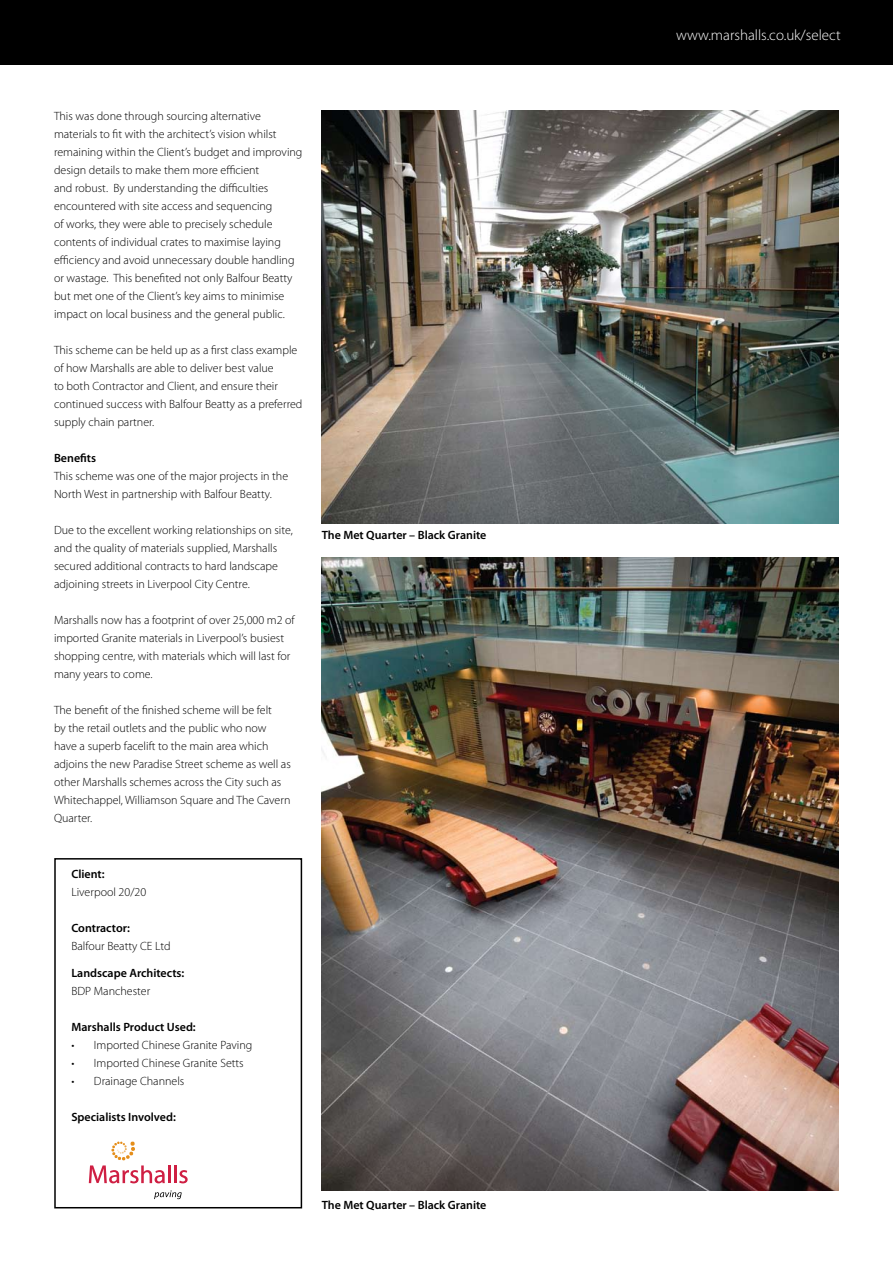
<style>
.page{position:relative;width:893px;height:1263px;background:#fff}
.page>*{position:absolute;margin:0;border:0;box-sizing:border-box;transform-origin:0 0}
.t1{font:300 15px "Myriad Pro";color:#fff}
.t2{font:300 12px/18px "Myriad Pro";color:#000}
.t3{font:600 12px "Myriad Pro";color:#000}
</style>
<div class="page">
<div style="left:0;top:0;width:893px;height:65px;background:#000"></div>
<div style="left:54px;top:858px;width:248px;height:350px;border:2px solid #000"></div>
<svg style="left:154px;top:1190px;width:28px;height:9px"></svg>
<hr style="left:168px;top:1165px;width:3px;height:18px;background:#cf1f43">
<hr style="left:174px;top:1165px;width:3px;height:18px;background:#cf1f43">
<svg style="left:179px;top:1170px;width:9px;height:13px"></svg>
<svg style="left:89px;top:1141px;width:76px;height:42px"></svg>
<img style="left:322px;top:111px;width:517px;height:412px">
<img style="left:322px;top:557px;width:517px;height:634px">
<p class="t2" style="left:54px;top:107px;width:250px">This was done through sourcing alternative materials to fit with the architect’s vision whilst remaining within the Client’s budget and improving design details to make them more efficient<br>and robust. By understanding the difficulties encountered with site access and sequencing<br>of works, they were able to precisely schedule contents of individual crates to maximise laying efficiency and avoid unnecessary double handling or wastage. This benefited not only Balfour Beatty but met one of the Client’s key aims to minimise impact on local business and the general public.</p>
<p class="t2" style="left:54px;top:341px;width:250px">This scheme can be held up as a first class example of how Marshalls are able to deliver best value<br>to both Contractor and Client, and ensure their continued success with Balfour Beatty as a preferred supply chain partner.</p>
<p class="t3" style="left:54px;top:450px;width:44px">Benefits</p>
<p class="t2" style="left:54px;top:467px;width:236px">This scheme was one of the major projects in the<br>North West in partnership with Balfour Beatty.</p>
<p class="t2" style="left:54px;top:521px;width:240px">Due to the excellent working relationships on site, and the quality of materials supplied, Marshalls secured additional contracts to hard landscape adjoining streets in Liverpool City Centre.</p>
<p class="t2" style="left:54px;top:611px;width:242px">Marshalls now has a footprint of over 25,000 m2 of imported Granite materials in Liverpool’s busiest shopping centre, with materials which will last for many years to come.</p>
<p class="t2" style="left:54px;top:701px;width:238px">The benefit of the finished scheme will be felt<br>by the retail outlets and the public who now have a superb facelift to the main area which adjoins the new Paradise Street scheme as well as other Marshalls schemes across the City such as Whitechappel, Williamson Square and The Cavern Quarter.</p>
<p class="t3" style="left:71px;top:867px;width:35px">Client:</p>
<p class="t2" style="left:71px;top:884px;width:76px">Liverpool 20/20</p>
<p class="t3" style="left:71px;top:921px;width:60px">Contractor:</p>
<p class="t2" style="left:71px;top:938px;width:101px">Balfour Beatty CE Ltd</p>
<p class="t3" style="left:71px;top:966px;width:115px">Landscape Architects:</p>
<p class="t2" style="left:71px;top:983px;width:80px">BDP Manchester</p>
<p class="t3" style="left:71px;top:1020px;width:126px">Marshalls Product Used:</p>
<p class="t2" style="left:71px;top:1037px;width:182px">• Imported Chinese Granite Paving</p>
<p class="t2" style="left:71px;top:1055px;width:174px">• Imported Chinese Granite Setts</p>
<p class="t2" style="left:71px;top:1073px;width:115px">• Drainage Channels</p>
<p class="t3" style="left:71px;top:1110px;width:106px">Specialists Involved:</p>
<p class="t3" style="left:322px;top:528px;width:166px">The Met Quarter – Black Granite</p>
<p class="t3" style="left:322px;top:1197px;width:166px">The Met Quarter – Black Granite</p>
<p class="t1" style="left:676px;top:26px;width:166px">www.marshalls.co.uk/select</p>
</div>
